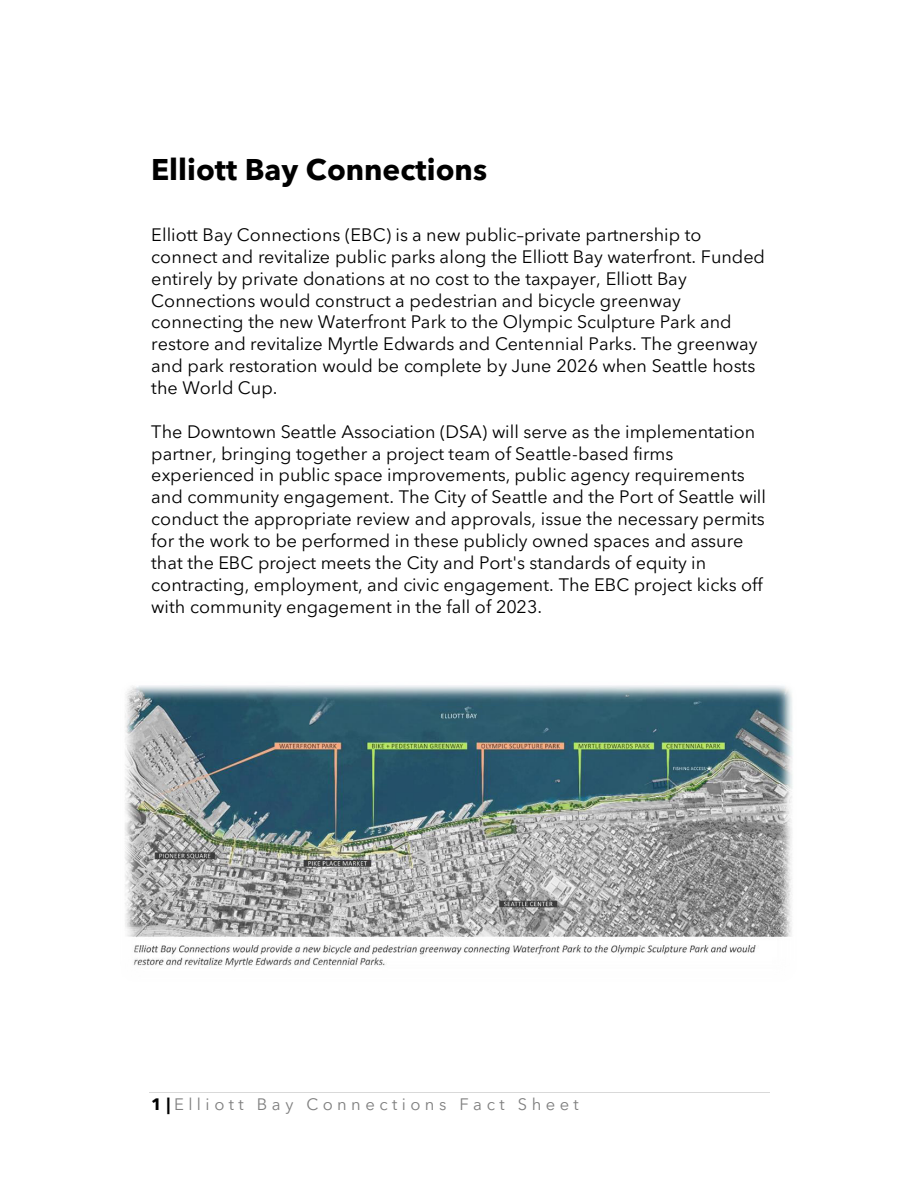
<style>
.page{position:relative;width:918px;height:1188px;background:#fff}
.page>*{position:absolute;margin:0;border:0;box-sizing:border-box;transform-origin:0 0}
.t1{font:700 29.85px "Avenir Next LT Pro";color:#000}
.t2{font:18px/21.9px "Avenir Next LT Pro";color:#000}
.t3{font:16.5px "Avenir Next LT Pro";letter-spacing:.27em;color:#7f7f7f}
.s1{font-weight:700;color:#000}
</style>
<div class="page">
<img style="left:125px;top:685px;width:668px;height:283px">
<hr style="left:149px;top:1092px;width:620px;height:1px;background:#d9d9d9">
<h1 class="t1" style="left:151px;top:151px;width:338px">Elliott Bay Connections</h1>
<p class="t2" style="left:151px;top:224px;width:615px">Elliott Bay Connections (EBC) is a new public–private partnership to connect and revitalize public parks along the Elliott Bay waterfront. Funded entirely by private donations at no cost to the taxpayer, Elliott Bay Connections would construct a pedestrian and bicycle greenway connecting the new Waterfront Park to the Olympic Sculpture Park and restore and revitalize Myrtle Edwards and Centennial Parks. The greenway and park restoration would be complete by June 2026 when Seattle hosts the World Cup.</p>
<p class="t2" style="left:151px;top:421px;width:616px">The Downtown Seattle Association (DSA) will serve as the implementation partner, bringing together a project team of Seattle-based firms experienced in public space improvements, public agency requirements and community engagement. The City of Seattle and the Port of Seattle will conduct the appropriate review and approvals, issue the necessary permits for the work to be performed in these publicly owned spaces and assure that the EBC project meets the City and Port's standards of equity in contracting, employment, and civic engagement. The EBC project kicks off with community engagement in the fall of 2023.</p>
<p class="t3" style="left:151px;top:1095px;width:429px"><span class="s1">1|</span> Elliott Bay Connections Fact Sheet</p>
</div>
